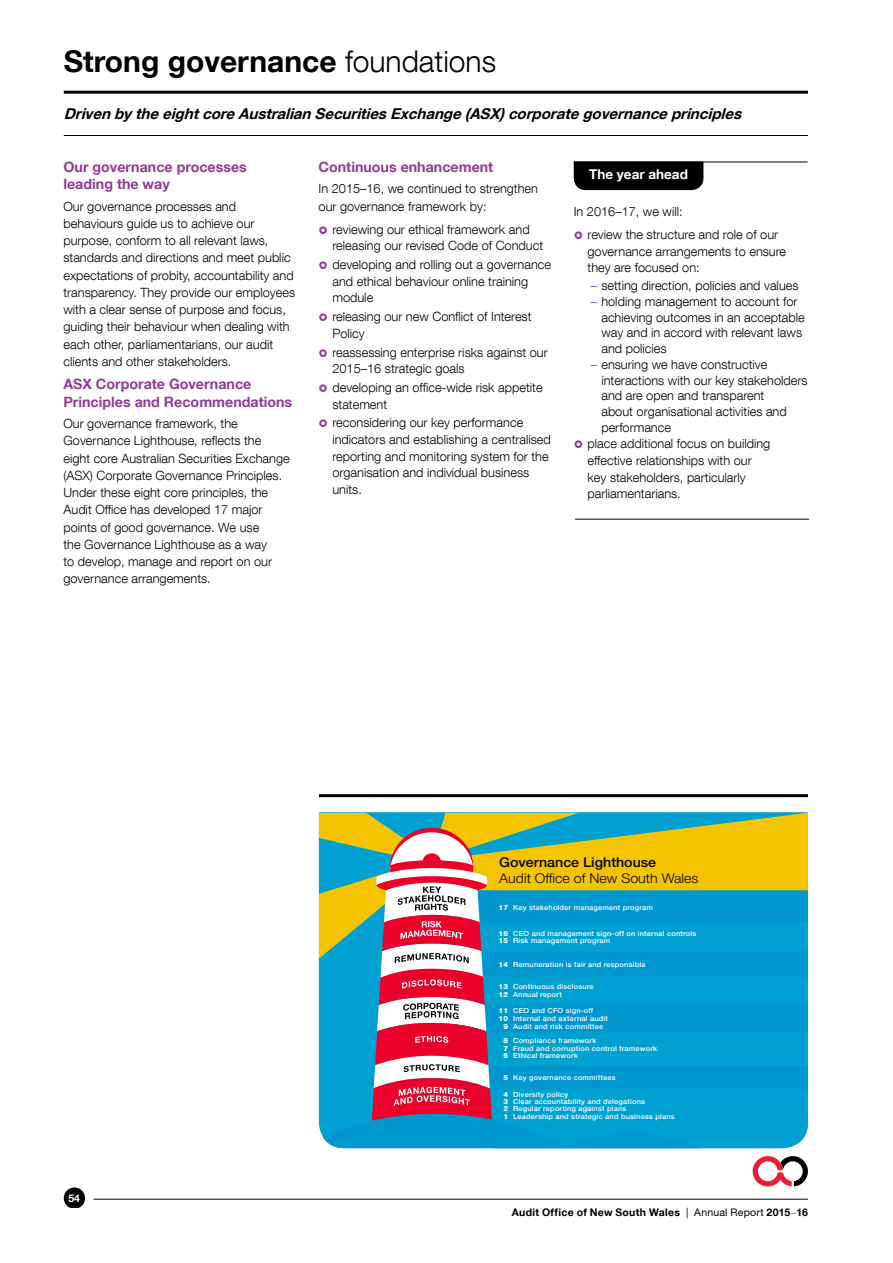
<style>
.page{position:relative;width:893px;height:1263px;background:#fff}
.page>*{position:absolute;margin:0;border:0;box-sizing:border-box;transform-origin:0 0}
.t1{font:700 30px "Helvetica Neue LT Com";color:#000}
.t2{font:italic 700 15px "Helvetica Neue LT Com";color:#000}
.t3{font:700 14.25px/17.2px "Helvetica Neue LT Com";color:#913b96}
.t4{font:300 13.5px "Helvetica Neue";color:#000;scale:1.06 1}
.t5{font:500 13.5px "Helvetica Neue";color:#000;scale:1.06 1}
.t6{font:700 13.5px "Helvetica Neue LT Com";color:#fff}
.t7{font:300 12.75px/17.2px "Helvetica Neue LT Com";color:#000}
.t8{font:700 10.5px "Helvetica Neue LT Com";letter-spacing:.03em;color:#000}
.t9{font:700 10.5px "Helvetica Neue LT Com";color:#fff}
.t10{font:500 7.05px/7.5px "Helvetica Neue";letter-spacing:.025em;color:#fff;scale:1.06 1}
.s1{font-weight:300}
.s2{color:#913b96}
.s3{font-weight:800}
.s4{font-family:"Helvetica Neue LT";font-weight:400}
.s5{font-weight:100}
</style>
<div class="page">
<hr style="left:94px;top:1199px;width:714px;height:1px;background:#000">
<div style="left:64px;top:1187px;width:21px;height:22px;background:#000;border-radius:50%"></div>
<svg style="left:753px;top:1156px;width:55px;height:30px"></svg>
<div style="left:574px;top:163px;width:129px;height:27px;background:#000"></div>
<hr style="left:574px;top:162px;width:234px;height:1px;background:#000">
<hr style="left:64px;top:91px;width:744px;height:3px;background:#000">
<hr style="left:64px;top:135px;width:744px;height:1px;background:#000">
<svg style="left:319px;top:813px;width:489px;height:40px;background:#98b64e"></svg>
<svg style="left:390px;top:828px;width:83px;height:79px"></svg>
<div style="left:390px;top:832px;width:83px;height:79px;background:#fff;border-radius:50%"></div>
<svg style="left:319px;top:853px;width:489px;height:295px;background:#4799ac"></svg>
<hr style="left:319px;top:794px;width:489px;height:3px;background:#000">
<hr style="left:575px;top:519px;width:234px;height:1px;background:#000">
<h1 class="t1" style="left:64px;top:43px;width:434px">Strong governance <span class="s1">foundations</span></h1>
<p class="t2" style="left:64px;top:104px;width:684px">Drivenby theeightcoreAustralianSecuritiesExchange(ASX) corporategovernanceprinciples</p>
<p class="t3" style="left:63px;top:158px;width:185px">Our governance processes leading the way</p>
<p class="t7" style="left:63px;top:197px;width:233px">Our governance processes and behaviours guide us to achieve our purpose, conform to all relevant laws, standards and directions and meet public expectations of probity, accountability and transparency. They provide our employees with a clear sense of purpose and focus, guiding their behaviour when dealing with each other, parliamentarians, our audit clients and other stakeholders.</p>
<p class="t3" style="left:63px;top:375px;width:230px">ASX Corporate Governance<br>Principles and Recommendations</p>
<p class="t7" style="left:63px;top:415px;width:228px">Our governance framework, the Governance Lighthouse, reflects the eight core Australian Securities Exchange (ASX) Corporate Governance Principles.<br>Under these eight core principles, the Audit Office has developed 17 major points of good governance. We use<br>the Governance Lighthouse as a way<br>to develop, manage and report on our governance arrangements.</p>
<p class="t3" style="left:319px;top:158px;width:176px">Continuous enhancement</p>
<p class="t7" style="left:319px;top:180px;width:221px">In 2015–16, we continued to strengthen our governance framework by:</p>
<p class="t7" style="left:332px;top:220px;width:212px;line-height:16.6px">reviewing our ethical framework and releasing our revised Code of Conduct</p>
<p class="t7" style="left:332px;top:256px;width:220px;line-height:16.6px">developing and rolling out a governance and ethical behaviour online training module</p>
<p class="t7" style="left:332px;top:308px;width:201px;line-height:16.6px">releasing our new Conflict of Interest<br>Policy</p>
<p class="t7" style="left:332px;top:343px;width:217px;line-height:16.6px">reassessing enterprise risks against our<br>2015–16 strategic goals</p>
<p class="t7" style="left:332px;top:379px;width:212px;line-height:16.6px">developing an office-wide risk appetite statement</p>
<p class="t7" style="left:332px;top:414px;width:220px;line-height:16.6px">reconsidering our key performance indicators and establishing a centralised reporting and monitoring system for the organisation and individual business units.</p>
<p class="t6" style="left:589px;top:166px;width:100px">The year ahead</p>
<p class="t7" style="left:588px;top:199px;width:192px;line-height:23.1px;text-indent:-14px">In 2016–17, we will:<br>review the structure and role of our</p>
<p class="t7" style="left:588px;top:242px;width:200px;line-height:16.6px">governance arrangements to ensure they are focused on:</p>
<p class="t7" style="left:591px;top:277px;width:209px"><span class="s2">–</span> setting direction, policies and values</p>
<p class="t7" style="left:601px;top:293px;width:205px;line-height:15.8px;text-indent:-11px"><span class="s2">–</span> holding management to account for achieving outcomes in an acceptable way and in accord with relevant laws and policies</p>
<p class="t7" style="left:591px;top:355px;width:178px"><span class="s2">–</span> ensuring we have constructive</p>
<p class="t7" style="left:601px;top:371px;width:208px">interactions with our key stakeholders</p>
<p class="t7" style="left:601px;top:387px;width:164px">and are open and transparent</p>
<p class="t7" style="left:601px;top:403px;width:187px">about organisational activities and</p>
<p class="t7" style="left:601px;top:418px;width:71px">performance</p>
<p class="t7" style="left:588px;top:435px;width:184px">place additional focus on building</p>
<p class="t7" style="left:588px;top:452px;width:166px">effective relationships with our</p>
<p class="t7" style="left:588px;top:468px;width:160px">key stakeholders, particularly</p>
<p class="t7" style="left:588px;top:485px;width:95px">parliamentarians.</p>
<p class="t9" style="left:68px;top:1191px;width:13px">54</p>
<p class="t5" style="left:499px;top:854px;width:149px">Governance Lighthouse</p>
<p class="t4" style="left:499px;top:870px;width:189px">Audit Office of New South Wales</p>
<p class="t10" style="left:499px;top:903px;width:147px"><span class="s3">17</span> Key stakeholder management program</p>
<p class="t10" style="left:499px;top:929px;width:188px"><span class="s3">16</span> CEO and management sign-off on internal controls<br><span class="s3">15</span> Risk management program</p>
<p class="t10" style="left:499px;top:961px;width:140px"><span class="s3">14</span> Remuneration is fair and responsible</p>
<p class="t10" style="left:499px;top:983px;width:91px"><span class="s3">13</span> Continuous disclosure<br><span class="s3">12</span> Annual report</p>
<p class="t10" style="left:499px;top:1007px;width:91px"><span class="s3">11</span> CEO and CFO sign-off</p>
<p class="t10" style="left:499px;top:1015px;width:105px"><span class="s3">10</span> Internal and external audit</p>
<p class="t10" style="left:503px;top:1023px;width:96px"><span class="s3">9</span> Audit and risk committee</p>
<p class="t10" style="left:503px;top:1036px;width:147px"><span class="s3">8</span> Compliance framework<br><span class="s3">7</span> Fraud and corruption control framework<br><span class="s3">6</span> Ethical framework</p>
<p class="t10" style="left:503px;top:1090px;width:163px"><span class="s3">4</span> Diversity policy<br><span class="s3">3</span> Clear accountability and delegations<br><span class="s3">2</span> Regular reporting against plans<br><span class="s3">1</span> Leadership and strategic and business plans</p>
<p class="t10" style="left:503px;top:1073px;width:107px"><span class="s3">5</span> Key governance committees</p>
<p class="t8" style="left:512px;top:1206px;width:298px">Audit Office of New South Wales <span class="s4">| Annual Report</span> 2015<span class="s5">–</span>16</p>
</div>
